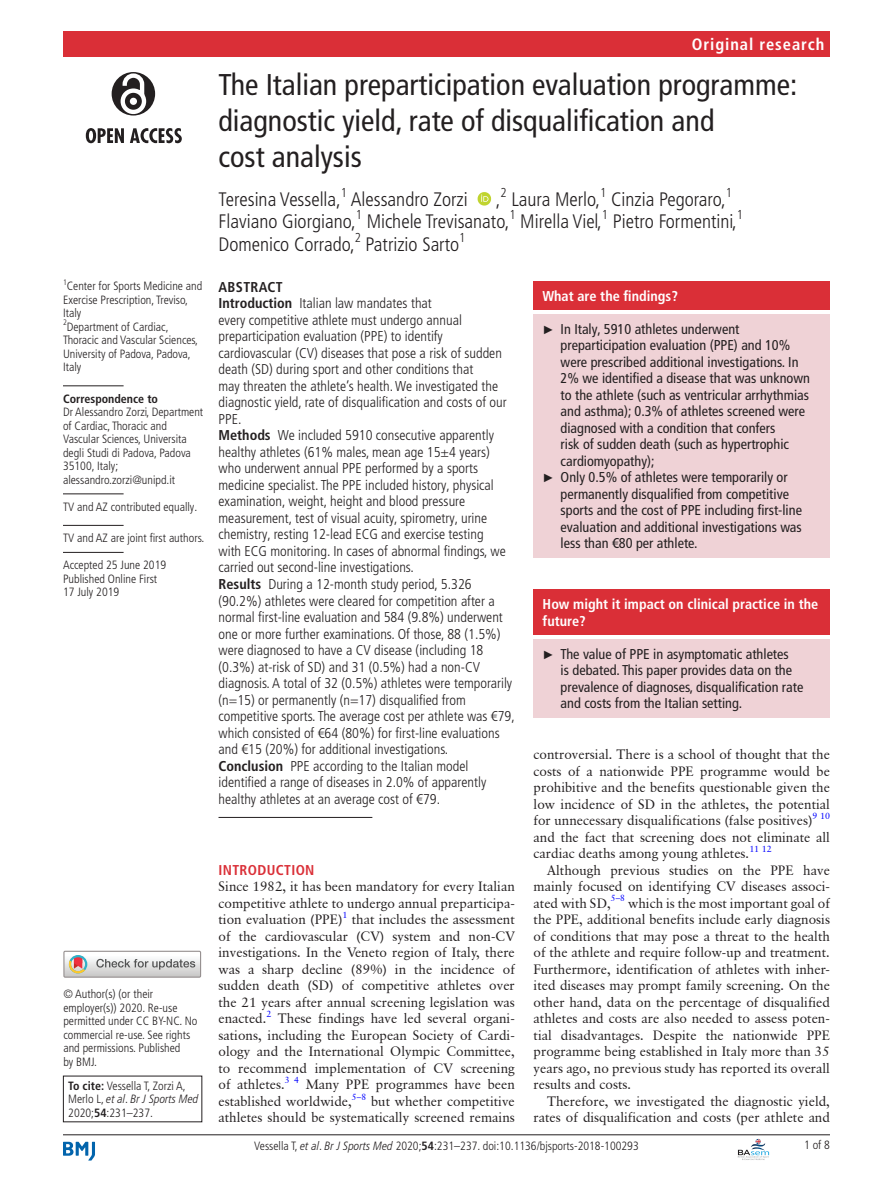
<style>
.page{position:relative;width:893px;height:1191px;background:#fff}
.page>*{position:absolute;margin:0;border:0;box-sizing:border-box;transform-origin:0 0}
.t1{font:condensed 30px/36px "Frutiger LT Pro";color:#231f20}
.t2{font:300 condensed 19.5px/22.5px "Frutiger LT Pro";color:#231f20}
.t3{font:700 condensed 16.5px "Frutiger LT Pro";letter-spacing:.055em;color:#fff}
.t4{font:300 condensed 14.25px/16.5px "Frutiger LT Pro";color:#231f20}
.t5{font:condensed 14.25px/16.5px "Frutiger LT Pro";color:#231f20}
.t6{font:700 condensed 14.25px/17.2px "Frutiger LT Pro";color:#fff}
.t7{font:700 condensed 14.25px "Frutiger LT Pro";letter-spacing:.025em;color:#da2f37}
.t8{font:13.5px/16.5px "Classical Garamond BT";color:#231f20;text-align:justify}
.t9{font:300 condensed 12px/13.5px "Frutiger LT Pro";color:#231f20}
.t10{font:700 condensed 12px "Frutiger LT Pro";color:#231f20}
.s1{font-weight:700}
.s2{font-style:italic}
.s3{font-family:"Arial";font-stretch:normal;font-size:12px}
</style>
<div class="page">
<hr style="left:63px;top:1134px;width:767px;height:1px;background:#231f20">
<svg style="left:738px;top:1138px;width:31px;height:22px"></svg>
<svg style="left:63px;top:1141px;width:32px;height:19px"></svg>
<svg style="left:478px;top:192px;width:13px;height:14px"></svg>
<div style="left:63px;top:31px;width:767px;height:25px;background:#da2f37"></div>
<hr style="left:63px;top:385px;width:61px;height:1px;background:#231f20">
<hr style="left:63px;top:493px;width:61px;height:1px;background:#231f20">
<hr style="left:63px;top:525px;width:61px;height:1px;background:#231f20">
<hr style="left:63px;top:552px;width:61px;height:1px;background:#231f20">
<div style="left:63px;top:950px;width:138px;height:27px;border:1px solid #969090"></div>
<svg style="left:64px;top:951px;width:137px;height:26px"></svg>
<div style="left:534px;top:281px;width:296px;height:29px;background:#da2f37"></div>
<div style="left:534px;top:314px;width:296px;height:243px;background:#efd2d6"></div>
<div style="left:534px;top:589px;width:296px;height:46px;background:#da2f37"></div>
<div style="left:534px;top:639px;width:296px;height:78px;background:#efd2d6"></div>
<hr style="left:219px;top:817px;width:153px;height:1px;background:#231f20">
<div style="left:112px;top:72px;width:43px;height:43px;background:#231f20;border-radius:50%"></div>
<svg style="left:86px;top:128px;width:38px;height:15px"></svg>
<svg style="left:130px;top:128px;width:52px;height:15px"></svg>
<svg style="left:118px;top:72px;width:30px;height:44px"></svg>
<div style="left:130px;top:98px;width:7px;height:7px;background:#fff;border-radius:50%"></div>
<p class="t9" style="left:63px;top:279px;width:141px"><sup>1</sup>Center for Sports Medicine and<br>Exercise Prescription, Treviso,<br>Italy<br><sup>2</sup>Department of Cardiac,<br>Thoracic and Vascular Sciences,<br>University of Padova, Padova,<br>Italy</p>
<p class="t10" style="left:63px;top:391px;width:97px">Correspondence to</p>
<p class="t9" style="left:63px;top:405px;width:142px">Dr Alessandro Zorzi, Department of Cardiac, Thoracic and<br>Vascular Sciences, Universita degli Studi di Padova, Padova<br>35100, Italy; alessandro.zorzi@unipd.it</p>
<p class="t9" style="left:63px;top:500px;width:136px">TV and AZ contributed equally.</p>
<p class="t9" style="left:63px;top:531px;width:143px">TV and AZ are joint first authors.</p>
<p class="t9" style="left:63px;top:558px;width:105px">Accepted 25 June 2019<br>Published Online First<br>17 July 2019</p>
<p class="t9" style="left:63px;top:987px;width:136px">© Author(s) (or their employer(s)) 2020. Re-use permitted under CC BY-NC. No commercial re-use. See rights and permissions. Published<br>by BMJ.</p>
<p class="t9" style="left:68px;top:1079px;width:132px"><span class="s1">To cite:</span> Vessella T, Zorzi A,<br>Merlo L, <span class="s2">et al</span>. <span class="s2">Br J Sports Med<br></span>2020;<span class="s1">54</span>:231–237.</p>
<p class="t3" style="left:692px;top:34px;width:134px">Original research</p>
<h1 class="t1" style="left:219px;top:66px;width:580px">The Italian preparticipation evaluation programme: diagnostic yield, rate of disqualification and<br>cost analysis</h1>
<h2 class="t2" style="left:219px;top:188px;width:251px">Teresina Vessella,<sup>1</sup> Alessandro Zorzi</h2>
<h2 class="t2" style="left:219px;top:188px;width:526px;text-indent:277px">,<sup>2</sup> Laura Merlo,<sup>1</sup> Cinzia Pegoraro,<sup>1<br></sup>Flaviano Giorgiano,<sup>1</sup> Michele Trevisanato,<sup>1</sup> Mirella Viel,<sup>1</sup> Pietro Formentini,<sup>1<br></sup>Domenico Corrado,<sup>2</sup> Patrizio Sarto<sup>1</sup></h2>
<p class="t4" style="left:219px;top:279px;width:298px"><span class="s1">Abstract<br>Introduction</span> Italian law mandates that<br>every competitive athlete must undergo annual preparticipation evaluation (PPE) to identify cardiovascular (CV) diseases that pose a risk of sudden death (SD) during sport and other conditions that<br>may threaten the athlete’s health. We investigated the diagnostic yield, rate of disqualification and costs of our PPE.<br><span class="s1">Methods</span> We included 5910 consecutive apparently healthy athletes (61% males, mean age 15±4 years) who underwent annual PPE performed by a sports medicine specialist. The PPE included history, physical examination, weight, height and blood pressure measurement, test of visual acuity, spirometry, urine chemistry, resting 12-lead ECG and exercise testing<br>with ECG monitoring. In cases of abnormal findings, we carried out second-line investigations.<br><span class="s1">Results</span> During a 12-month study period, 5.326 (90.2%) athletes were cleared for competition after a normal first-line evaluation and 584 (9.8%) underwent one or more further examinations. Of those, 88 (1.5%) were diagnosed to have a CV disease (including 18 (0.3%) at-risk of SD) and 31 (0.5%) had a non-CV diagnosis. A total of 32 (0.5%) athletes were temporarily (n=15) or permanently (n=17) disqualified from competitive sports. The average cost per athlete was €79, which consisted of €64 (80%) for first-line evaluations and €15 (20%) for additional investigations.<br><span class="s1">Conclusion</span> PPE according to the Italian model identified a range of diseases in 2.0% of apparently healthy athletes at an average cost of €79.</p>
<p class="t7" style="left:219px;top:861px;width:66px">Introductio</p>
<p class="t7" style="left:305px;top:861px;width:11px">n</p>
<p class="t8" style="left:219px;top:878px;width:298px">Since 1982, it has been mandatory for every Italian competitive athlete to undergo annual preparticipa&shy;tion evaluation (PPE)<sup>1</sup> that includes the assessment of the cardiovascular (CV) system and non-CV investigations. In the Veneto region of Italy, there was a sharp decline (89%) in the incidence of sudden death (SD) of competitive athletes over the 21 years after annual screening legislation was enacted.<sup>2</sup></p>
<p class="t8" style="left:219px;top:1010px;width:298px;text-indent:59px">These findings have led several organi&shy;sations, including the European Society of Cardi&shy;ology and the International Olympic Committee, to recommend implementation of CV screening of athletes.<sup>3</sup> <sup>4</sup></p>
<p class="t8" style="left:219px;top:1076px;width:298px;text-indent:87px">Many PPE programmes have been established worldwide,<sup>5–8</sup> but whether competitive athletes should be systematically screened remains</p>
<p class="t6" style="left:543px;top:287px;width:137px">What are the findings?</p>
<p class="t5" style="left:543px;top:320px;width:198px"><span class="s3">►</span> In Italy, 5910 athletes underwent</p>
<p class="t5" style="left:561px;top:337px;width:231px">preparticipation evaluation (PPE) and 10%</p>
<p class="t5" style="left:561px;top:353px;width:239px">were prescribed additional investigations. In</p>
<p class="t5" style="left:561px;top:370px;width:251px">2% we identified a disease that was unknown</p>
<p class="t5" style="left:561px;top:386px;width:250px">to the athlete (such as ventricular arrhythmias</p>
<p class="t5" style="left:561px;top:403px;width:246px">and asthma); 0.3% of athletes screened were</p>
<p class="t5" style="left:561px;top:419px;width:216px">diagnosed with a condition that confers</p>
<p class="t5" style="left:561px;top:436px;width:230px">risk of sudden death (such as hypertrophic</p>
<p class="t5" style="left:561px;top:452px;width:95px">cardiomyopathy);</p>
<p class="t5" style="left:543px;top:469px;width:247px"><span class="s3">►</span> Only 0.5% of athletes were temporarily or</p>
<p class="t5" style="left:561px;top:485px;width:230px">permanently disqualified from competitive</p>
<p class="t5" style="left:561px;top:502px;width:243px">sports and the cost of PPE including first-line</p>
<p class="t5" style="left:561px;top:518px;width:243px">evaluation and additional investigations was</p>
<p class="t5" style="left:561px;top:535px;width:138px">less than €80 per athlete.</p>
<p class="t6" style="left:543px;top:595px;width:277px">How might it impact on clinical practice in the future?</p>
<p class="t5" style="left:561px;top:645px;width:244px;text-indent:-18px"><span class="s3">►</span> The value of PPE in asymptomatic athletes<br>is debated. This paper provides data on the prevalence of diagnoses, disqualification rate and costs from the Italian setting.</p>
<p class="t8" style="left:534px;top:746px;width:298px">controversial. There is a school of thought that the costs of a nationwide PPE programme would be prohibitive and the benefits questionable given the low incidence of SD in the athletes, the potential for unnecessary disqualifications (false positives)<sup>9</sup> <sup>10 </sup>and the fact that screening does not eliminate all cardiac deaths among young athletes.<sup>11</sup> <sup>12</sup></p>
<p class="t8" style="left:534px;top:861px;width:298px;text-indent:14px">Although previous studies on the PPE have mainly focused on identifying CV diseases associ&shy;ated with SD,<sup>5–8</sup> which is the most important goal of the PPE, additional benefits include early diagnosis of conditions that may pose a threat to the health of the athlete and require follow-up and treatment.<br>Furthermore, identification of athletes with inher&shy;ited diseases may prompt family screening. On the other hand, data on the percentage of disqualified athletes and costs are also needed to assess poten&shy;tial disadvantages. Despite the nationwide PPE programme being established in Italy more than 35 years ago, no previous study has reported its overall results and costs.</p>
<p class="t8" style="left:534px;top:1092px;width:298px;text-align:right">Therefore, we investigated the diagnostic yield, rates of disqualification and costs (per athlete and</p>
<p class="t9" style="left:254px;top:1139px;width:386px">Vessella T, <span class="s2">et al</span>. <span class="s2">Br J Sports Med</span> 2020;<span class="s1">54</span>:231–237. doi:10.1136/bjsports-2018-100293</p>
<p class="t9" style="left:804px;top:1138px;width:27px">1 of 8</p>
</div>
